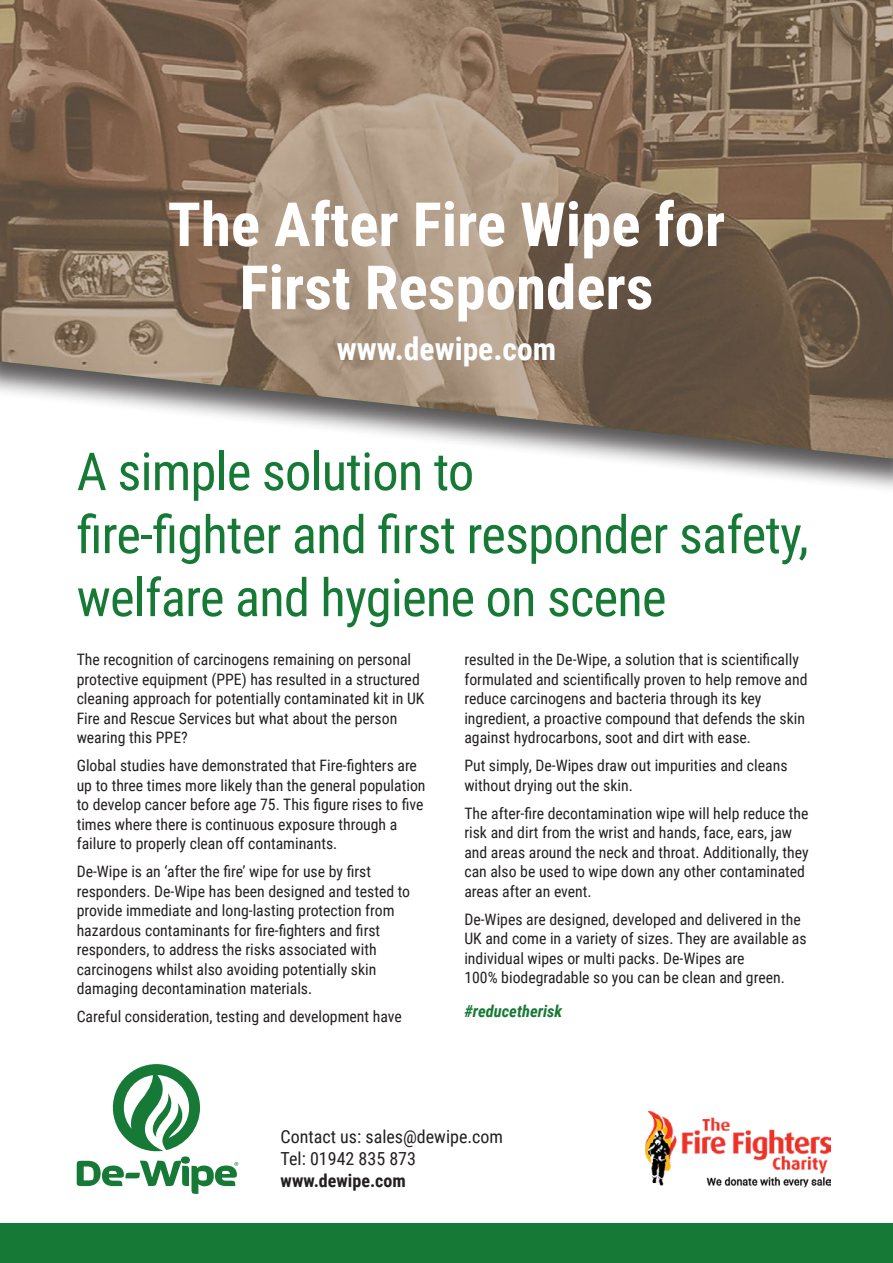
<style>
.page{position:relative;width:893px;height:1263px;background:#fff}
.page>*{position:absolute;margin:0;border:0;box-sizing:border-box;transform-origin:0 0}
.t1{font:700 61.05px/63.2px "Roboto Condensed";color:#fff;text-align:center}
.t2{font:52.5px/63px "Roboto Condensed";letter-spacing:-.015em;color:#167935}
.t3{font:700 31.5px "Roboto Condensed";color:#fff}
.t4{font:18px "Roboto Condensed";color:#231f20}
.t5{font:700 18px "Roboto Condensed";color:#231f20}
.t6{font:italic 700 16.5px "Roboto Condensed";color:#177936}
.t7{font:15.75px/19.5px "Roboto Condensed";color:#231f20}
.t8{font:15.75px/19.5px "Roboto Condensed";color:#242021}
</style>
<div class="page">
<div style="left:0;top:0;width:893px;height:495px;background:#231f20;opacity:.75"></div>
<img style="left:0;top:0;width:893px;height:459px">
<svg style="left:77px;top:1064px;width:161px;height:130px"></svg>
<div style="left:0;top:1224px;width:893px;height:39px;background:#167935"></div>
<img style="left:645px;top:1111px;width:185px;height:77px">
<p class="t1" style="left:168px;top:190px;width:559px">The After Fire Wipe for<br>First Responders</p>
<p class="t3" style="left:337px;top:326px;width:221px">www.dewipe.com</p>
<p class="t2" style="left:77px;top:438px;width:733px">A simple solution to<br>fire-fighter and first responder safety, welfare and hygiene on scene</p>
<p class="t7" style="left:77px;top:649px;width:349px">The recognition of carcinogens remaining on personal protective equipment (PPE) has resulted in a structured cleaning approach for potentially contaminated kit in UK Fire and Rescue Services but what about the person wearing this PPE?</p>
<p class="t7" style="left:77px;top:755px;width:350px">Global studies have demonstrated that Fire-fighters are up to three times more likely than the general population to develop cancer before age 75. This figure rises to five times where there is continuous exposure through a failure to properly clean off contaminants.</p>
<p class="t7" style="left:77px;top:861px;width:335px">De-Wipe is an ‘after the fire’ wipe for use by first responders. De-Wipe has been designed and tested to provide immediate and long-lasting protection from hazardous contaminants for fire-fighters and first responders, to address the risks associated with carcinogens whilst also avoiding potentially skin damaging decontamination materials.</p>
<p class="t7" style="left:77px;top:1006px;width:327px">Careful consideration, testing and development have</p>
<p class="t6" style="left:464px;top:1000px;width:99px">#reducetherisk</p>
<p class="t8" style="left:464px;top:649px;width:345px">resulted in the De-Wipe, a solution that is scientifically formulated and scientifically proven to help remove and reduce carcinogens and bacteria through its key ingredient, a proactive compound that defends the skin against hydrocarbons, soot and dirt with ease.</p>
<p class="t8" style="left:464px;top:755px;width:325px">Put simply, De-Wipes draw out impurities and cleans without drying out the skin.</p>
<p class="t8" style="left:464px;top:803px;width:346px">The after-fire decontamination wipe will help reduce the risk and dirt from the wrist and hands, face, ears, jaw and areas around the neck and throat. Additionally, they can also be used to wipe down any other contaminated areas after an event.</p>
<p class="t8" style="left:464px;top:909px;width:344px">De-Wipes are designed, developed and delivered in the UK and come in a variety of sizes. They are available as individual wipes or multi packs. De-Wipes are<br>100% biodegradable so you can be clean and green.</p>
<p class="t4" style="left:281px;top:1124px;width:224px">Contact us: sales@dewipe.com</p>
<p class="t4" style="left:281px;top:1146px;width:137px">Tel: 01942 835 873</p>
<p class="t5" style="left:281px;top:1167px;width:127px">www.dewipe.com</p>
</div>
